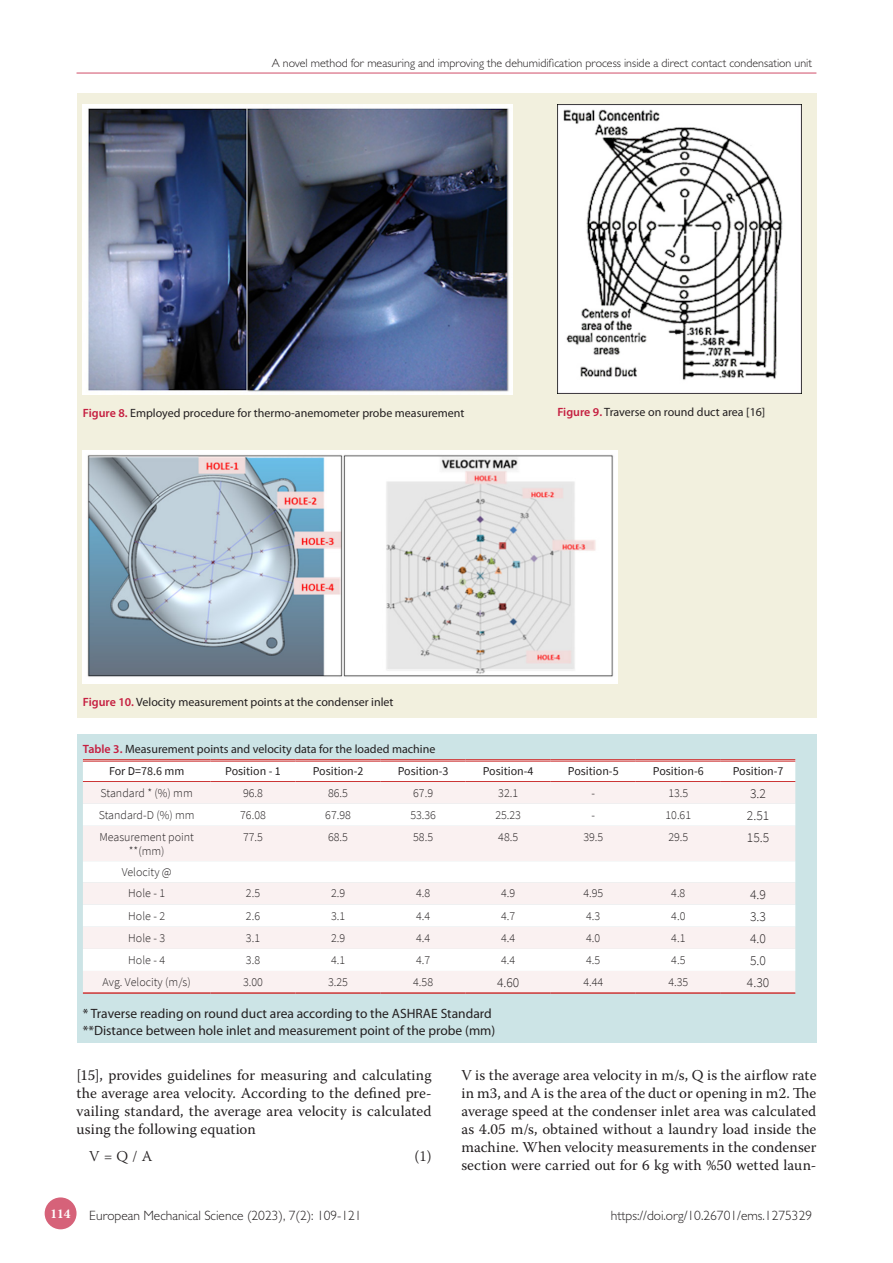
<style>
.page{position:relative;width:893px;height:1263px;background:#fff}
.page>*{position:absolute;margin:0;border:0;box-sizing:border-box;transform-origin:0 0}
.t1{font:15px/18px "Warnock Pro";letter-spacing:.005em;color:#231f20;text-align:justify}
.t2{font:300 15px "Warnock Pro";color:#231f20}
.t3{font:13.5px/16.2px "Myriad Pro";color:#231f20}
.t4{font:300 13.5px "Gill Sans";color:#231f20}
.t5{font:300 13.5px "Source Sans Pro";color:#231f20}
.t6{font:700 13.5px "Minion Pro";color:#fff}
.t7{font:300 12px/14.4px "Source Sans Pro";color:#231f20;text-align:center}
.t8{font:12px "Myriad Pro";color:#231f20}
.t9{font:300 12px "Gill Sans";color:#231f20}
.t10{font:12px "Source Sans Pro";color:#231f20}
.s1{font-weight:600;color:#c51f40}
</style>
<div class="page">
<div style="left:77px;top:94px;width:739px;height:312px;background:#f2f0de"></div>
<div style="left:77px;top:394px;width:739px;height:35px;background:#f2f0de"></div>
<div style="left:77px;top:417px;width:739px;height:35px;background:#f2f0de"></div>
<div style="left:77px;top:440px;width:739px;height:255px;background:#f2f0de"></div>
<div style="left:77px;top:683px;width:739px;height:35px;background:#f2f0de"></div>
<img style="left:83px;top:105px;width:429px;height:289px">
<img style="left:83px;top:451px;width:534px;height:232px">
<div style="left:77px;top:734px;width:739px;height:275px;background:#cce4e6"></div>
<div style="left:77px;top:998px;width:739px;height:28px;background:#cce4e6"></div>
<div style="left:77px;top:1014px;width:739px;height:28px;background:#cce4e6"></div>
<div style="left:83px;top:762px;width:712px;height:19px;background:#fff"></div>
<svg style="left:83px;top:782px;width:712px;height:210px;background:#fbf6f6"></svg>
<hr style="left:83px;top:759px;width:127px;height:2px;background:#fff">
<hr style="left:210px;top:759px;width:86px;height:2px;background:#fff">
<hr style="left:296px;top:759px;width:85px;height:2px;background:#fff">
<hr style="left:381px;top:759px;width:85px;height:2px;background:#fff">
<hr style="left:466px;top:759px;width:85px;height:2px;background:#fff">
<hr style="left:551px;top:759px;width:85px;height:2px;background:#fff">
<hr style="left:636px;top:759px;width:85px;height:2px;background:#fff">
<hr style="left:721px;top:759px;width:74px;height:2px;background:#fff">
<hr style="left:83px;top:759px;width:127px;height:1px;background:#cc3636">
<hr style="left:83px;top:761px;width:127px;height:1px;background:#cc3636">
<hr style="left:210px;top:759px;width:86px;height:1px;background:#cc3636">
<hr style="left:210px;top:761px;width:86px;height:1px;background:#cc3636">
<hr style="left:296px;top:759px;width:85px;height:1px;background:#cc3636">
<hr style="left:296px;top:761px;width:85px;height:1px;background:#cc3636">
<hr style="left:381px;top:759px;width:85px;height:1px;background:#cc3636">
<hr style="left:381px;top:761px;width:85px;height:1px;background:#cc3636">
<hr style="left:466px;top:759px;width:85px;height:1px;background:#cc3636">
<hr style="left:466px;top:761px;width:85px;height:1px;background:#cc3636">
<hr style="left:551px;top:759px;width:85px;height:1px;background:#cc3636">
<hr style="left:551px;top:761px;width:85px;height:1px;background:#cc3636">
<hr style="left:636px;top:759px;width:85px;height:1px;background:#cc3636">
<hr style="left:636px;top:761px;width:85px;height:1px;background:#cc3636">
<hr style="left:721px;top:759px;width:74px;height:1px;background:#cc3636">
<hr style="left:721px;top:761px;width:74px;height:1px;background:#cc3636">
<hr style="left:83px;top:781px;width:127px;height:1px;background:#cc3636">
<hr style="left:210px;top:781px;width:86px;height:1px;background:#cc3636">
<hr style="left:296px;top:781px;width:85px;height:1px;background:#cc3636">
<hr style="left:381px;top:781px;width:85px;height:1px;background:#cc3636">
<hr style="left:466px;top:781px;width:85px;height:1px;background:#cc3636">
<hr style="left:551px;top:781px;width:85px;height:1px;background:#cc3636">
<hr style="left:636px;top:781px;width:85px;height:1px;background:#cc3636">
<hr style="left:721px;top:781px;width:74px;height:1px;background:#cc3636">
<hr style="left:83px;top:992px;width:127px;height:2px;background:#cc3636">
<hr style="left:210px;top:992px;width:86px;height:2px;background:#cc3636">
<hr style="left:296px;top:992px;width:85px;height:2px;background:#cc3636">
<hr style="left:381px;top:992px;width:85px;height:2px;background:#cc3636">
<hr style="left:466px;top:992px;width:85px;height:2px;background:#cc3636">
<hr style="left:551px;top:992px;width:85px;height:2px;background:#cc3636">
<hr style="left:636px;top:992px;width:85px;height:2px;background:#cc3636">
<hr style="left:721px;top:992px;width:74px;height:2px;background:#cc3636">
<div style="left:551px;top:93px;width:265px;height:312px;background:#f2f0de"></div>
<img style="left:557px;top:104px;width:244px;height:289px">
<hr style="left:77px;top:72px;width:739px;height:2px;background:#d66279">
<div style="left:45px;top:1197px;width:32px;height:32px;background:#d66279;border-radius:50%"></div>
<p class="t9" style="left:272px;top:55px;width:542px">A novel method for measuring and improving the dehumidification process inside a direct contact condensation unit</p>
<p class="t8" style="left:83px;top:406px;width:383px"><span class="s1">Figure 8.</span> Employed procedure for thermo-anemometer probe measurement</p>
<p class="t8" style="left:557px;top:405px;width:209px"><span class="s1">Figure 9.</span> Traverse on round duct area [16]</p>
<p class="t8" style="left:83px;top:695px;width:312px"><span class="s1">Figure 10.</span> Velocity measurement points at the condenser inlet</p>
<p class="t8" style="left:83px;top:742px;width:354px"><span class="s1">Table 3.</span> Measurement points and velocity data for the loaded machine</p>
<p class="t10" style="left:109px;top:764px;width:77px">For D=78.6 mm</p>
<p class="t10" style="left:225px;top:764px;width:57px">Position - 1</p>
<p class="t10" style="left:313px;top:764px;width:52px">Position-2</p>
<p class="t10" style="left:398px;top:764px;width:52px">Position-3</p>
<p class="t10" style="left:483px;top:764px;width:52px">Position-4</p>
<p class="t10" style="left:568px;top:764px;width:52px">Position-5</p>
<p class="t10" style="left:653px;top:764px;width:52px">Position-6</p>
<p class="t10" style="left:733px;top:764px;width:52px">Position-7</p>
<p class="t7" style="left:101px;top:785px;width:94px">Standard * (%) mm</p>
<p class="t7" style="left:243px;top:785px;width:21px">96.8</p>
<p class="t7" style="left:328px;top:785px;width:21px">86.5</p>
<p class="t7" style="left:413px;top:785px;width:21px">67.9</p>
<p class="t7" style="left:498px;top:785px;width:21px">32.1</p>
<p class="t7" style="left:591px;top:785px;width:5px">-</p>
<p class="t7" style="left:668px;top:785px;width:21px">13.5</p>
<p class="t5" style="left:750px;top:785px;width:17px">3.2</p>
<p class="t7" style="left:99px;top:807px;width:97px">Standard-D (%) mm</p>
<p class="t7" style="left:240px;top:807px;width:27px">76.08</p>
<p class="t7" style="left:325px;top:807px;width:27px">67.98</p>
<p class="t7" style="left:410px;top:807px;width:27px">53.36</p>
<p class="t7" style="left:495px;top:807px;width:27px">25.23</p>
<p class="t7" style="left:591px;top:807px;width:5px">-</p>
<p class="t7" style="left:665px;top:807px;width:27px">10.61</p>
<p class="t5" style="left:747px;top:807px;width:24px">2.51</p>
<p class="t7" style="left:99px;top:829px;width:96px">Measurement point **(mm)</p>
<p class="t7" style="left:243px;top:829px;width:21px">77.5</p>
<p class="t7" style="left:328px;top:829px;width:21px">68.5</p>
<p class="t7" style="left:413px;top:829px;width:21px">58.5</p>
<p class="t7" style="left:498px;top:829px;width:21px">48.5</p>
<p class="t7" style="left:583px;top:829px;width:21px">39.5</p>
<p class="t7" style="left:668px;top:829px;width:21px">29.5</p>
<p class="t5" style="left:747px;top:829px;width:24px">15.5</p>
<p class="t7" style="left:122px;top:861px;width:52px;line-height:21.3px">Velocity @<br>Hole - 1</p>
<p class="t7" style="left:246px;top:886px;width:16px">2.5</p>
<p class="t7" style="left:331px;top:886px;width:16px">2.9</p>
<p class="t7" style="left:416px;top:886px;width:16px">4.8</p>
<p class="t7" style="left:501px;top:886px;width:16px">4.9</p>
<p class="t7" style="left:583px;top:886px;width:21px">4.95</p>
<p class="t7" style="left:671px;top:886px;width:16px">4.8</p>
<p class="t5" style="left:750px;top:886px;width:17px">4.9</p>
<p class="t7" style="left:128px;top:908px;width:38px">Hole - 2</p>
<p class="t7" style="left:246px;top:908px;width:16px">2.6</p>
<p class="t7" style="left:331px;top:908px;width:16px">3.1</p>
<p class="t7" style="left:416px;top:908px;width:16px">4.4</p>
<p class="t7" style="left:501px;top:908px;width:16px">4.7</p>
<p class="t7" style="left:586px;top:908px;width:16px">4.3</p>
<p class="t7" style="left:671px;top:908px;width:16px">4.0</p>
<p class="t5" style="left:750px;top:908px;width:17px">3.3</p>
<p class="t7" style="left:128px;top:930px;width:38px">Hole - 3</p>
<p class="t7" style="left:246px;top:930px;width:16px">3.1</p>
<p class="t7" style="left:331px;top:930px;width:16px">2.9</p>
<p class="t7" style="left:416px;top:930px;width:16px">4.4</p>
<p class="t7" style="left:501px;top:930px;width:16px">4.4</p>
<p class="t7" style="left:586px;top:930px;width:16px">4.0</p>
<p class="t7" style="left:671px;top:930px;width:16px">4.1</p>
<p class="t5" style="left:750px;top:930px;width:17px">4.0</p>
<p class="t7" style="left:128px;top:953px;width:38px">Hole - 4</p>
<p class="t7" style="left:246px;top:953px;width:16px">3.8</p>
<p class="t7" style="left:331px;top:953px;width:16px">4.1</p>
<p class="t7" style="left:416px;top:953px;width:16px">4.7</p>
<p class="t7" style="left:501px;top:953px;width:16px">4.4</p>
<p class="t7" style="left:586px;top:953px;width:16px">4.5</p>
<p class="t7" style="left:671px;top:953px;width:16px">4.5</p>
<p class="t5" style="left:750px;top:952px;width:17px">5.0</p>
<p class="t7" style="left:103px;top:975px;width:90px">Avg. Velocity (m/s)</p>
<p class="t7" style="left:243px;top:975px;width:21px">3.00</p>
<p class="t7" style="left:328px;top:975px;width:21px">3.25</p>
<p class="t7" style="left:413px;top:975px;width:21px">4.58</p>
<p class="t5" style="left:497px;top:974px;width:24px">4.60</p>
<p class="t7" style="left:583px;top:975px;width:21px">4.44</p>
<p class="t7" style="left:668px;top:975px;width:21px">4.35</p>
<p class="t5" style="left:747px;top:974px;width:24px">4.30</p>
<p class="t3" style="left:83px;top:1005px;width:414px">* Traverse reading on round duct area according to the ASHRAE Standard **Distance between hole inlet and measurement point of the probe (mm)</p>
<p class="t1" style="left:77px;top:1066px;width:357px">[15], provides guidelines for measuring and calculating the average area velocity. According to the defined pre&shy;vailing standard, the average area velocity is calculated using the following equation</p>
<p class="t2" style="left:89px;top:1147px;width:65px">V = Q / A</p>
<p class="t2" style="left:415px;top:1147px;width:19px">(1)</p>
<p class="t1" style="left:461px;top:1066px;width:357px">V is the average area velocity in m/s, Q is the airflow rate in m3, and A is the area of the duct or opening in m2. The average speed at the condenser inlet area was calculated as 4.05 m/s, obtained without a laundry load inside the machine. When velocity measurements in the condenser section were carried out for 6 kg with %50 wetted laun-</p>
<p class="t6" style="left:50px;top:1204px;width:22px">114</p>
<p class="t4" style="left:611px;top:1207px;width:203px">https://doi.org/10.26701/ems.1275329</p>
<p class="t4" style="left:89px;top:1207px;width:274px">European Mechanical Science (2023), 7(2): 109-121</p>
</div>
